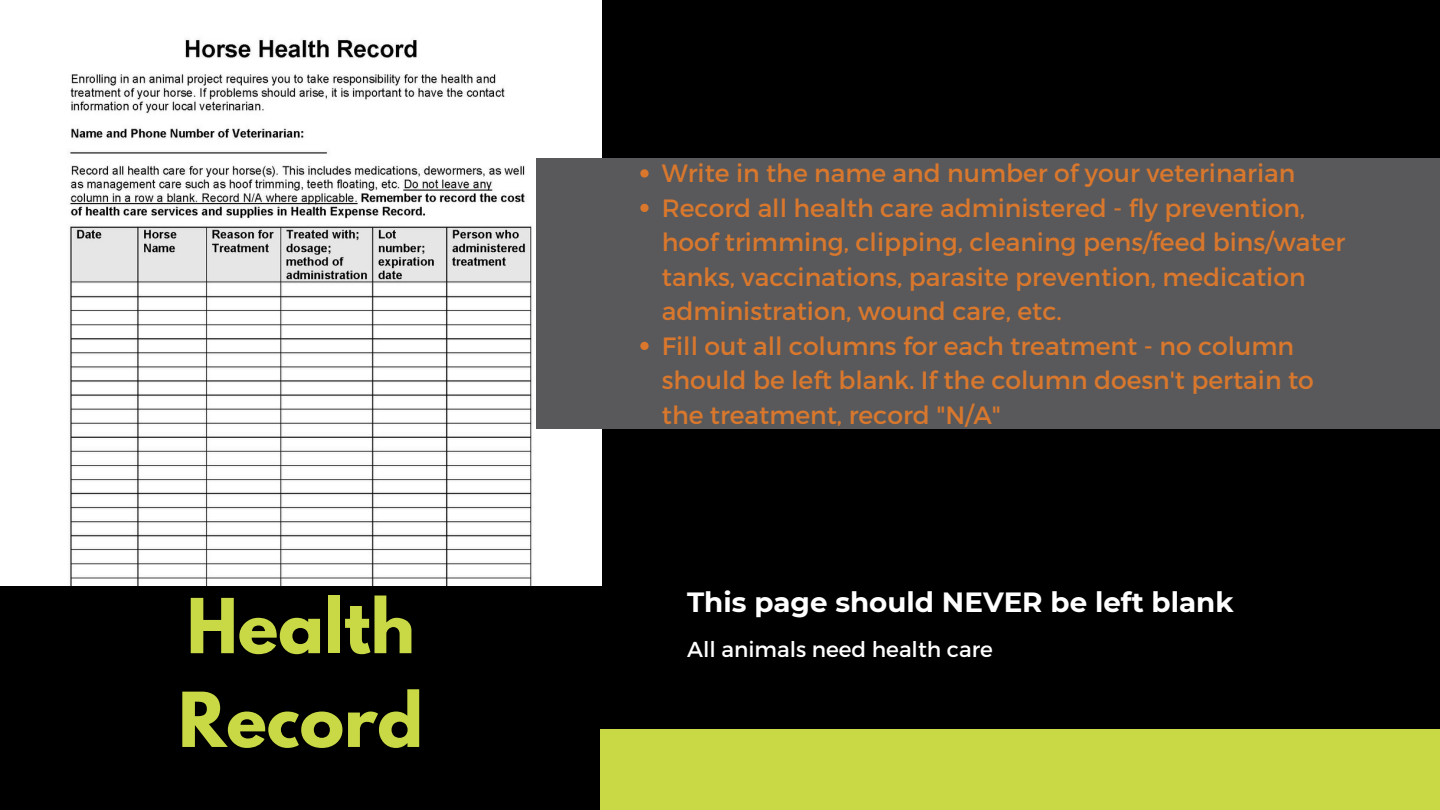
<style>
.page{position:relative;width:1440px;height:810px;background:#000}
.page>*{position:absolute;margin:0;border:0;box-sizing:border-box;transform-origin:0 0}
.t1{font:700 67.1px/93.8px "League Spartan";color:#c9d845}
.t2{font:700 27.8px "Montserrat";color:#fff}
.t3{font:25px/34.5px "Montserrat";color:#d9782d}
.t4{font:21.6px "Montserrat";color:#fff}
</style>
<div class="page">
<img style="left:0;top:0;width:602px;height:586px">
<div style="left:536px;top:158px;width:904px;height:270px;background:#59595b"></div>
<div style="left:601px;top:729px;width:839px;height:81px;background:#c9d845"></div>
<svg style="left:640px;top:169px;width:9px;height:9px"></svg>
<svg style="left:640px;top:204px;width:9px;height:8px"></svg>
<svg style="left:640px;top:342px;width:9px;height:8px"></svg>
<p class="t1" style="left:178px;top:588px;width:246px">Health<br>Record</p>
<p class="t3" style="left:662px;top:155px;width:635px">Write in the name and number of your veterinarian</p>
<p class="t3" style="left:662px;top:189px;width:685px">Record all health care administered - fly prevention, hoof trimming, clipping, cleaning pens/feed bins/water tanks, vaccinations, parasite prevention, medication administration, wound care, etc.</p>
<p class="t3" style="left:662px;top:327px;width:653px">Fill out all columns for each treatment - no column should be left blank. If the column doesn't pertain to the treatment, record "N/A"</p>
<h2 class="t2" style="left:687px;top:585px;width:548px">This page should NEVER be left blank</h2>
<h1 class="t4" style="left:687px;top:636px;width:307px">All animals need health care</h1>
</div>
